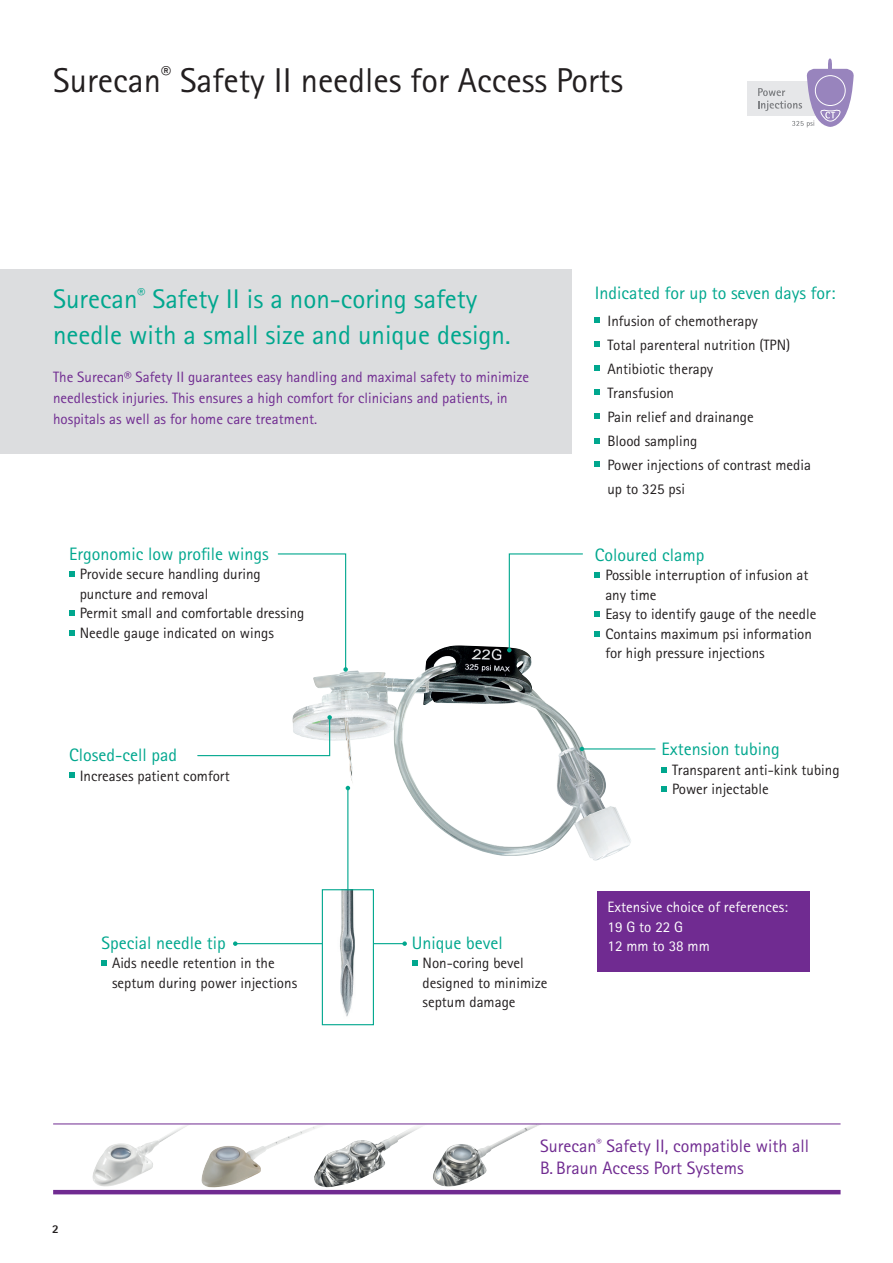
<style>
.page{position:relative;width:893px;height:1263px;background:#fff}
.page>*{position:absolute;margin:0;border:0;box-sizing:border-box;transform-origin:0 0}
.t1{font:34.5px "Rotis Sans Serif Pro";color:#231f20}
.t2{font:27px/36px "Rotis Sans Serif Pro";color:#00a78e}
.t3{font:18px "Rotis Sans Serif Pro";color:#00a78e}
.t4{font:18px/22.5px "Rotis Sans Serif Pro";color:#702b91}
.t5{font:15px/19.5px "Rotis Sans Serif Pro";color:#231f20}
.t6{font:15px/21px "Rotis Sans Serif Pro";color:#702b91}
.t7{font:15px/19.5px "Rotis Sans Serif Pro";color:#fff}
.t8{font:800 12px "Rotis Sans Serif Pro";color:#231f20}
</style>
<div class="page">
<div style="left:0;top:269px;width:572px;height:185px;background:#dcdddf"></div>
<div style="left:747px;top:81px;width:76px;height:35px;background:#e6e7e9"></div>
<svg style="left:758px;top:58px;width:96px;height:69px"></svg>
<svg style="left:595px;top:318px;width:5px;height:5px"></svg>
<svg style="left:595px;top:342px;width:5px;height:5px"></svg>
<svg style="left:595px;top:366px;width:5px;height:5px"></svg>
<svg style="left:595px;top:390px;width:5px;height:5px"></svg>
<svg style="left:595px;top:414px;width:5px;height:5px"></svg>
<svg style="left:595px;top:439px;width:5px;height:5px"></svg>
<svg style="left:595px;top:462px;width:5px;height:5px"></svg>
<svg style="left:101px;top:960px;width:5px;height:6px"></svg>
<img style="left:293px;top:645px;width:324px;height:215px">
<svg style="left:69px;top:773px;width:5px;height:5px"></svg>
<svg style="left:507px;top:553px;width:77px;height:99px"></svg>
<hr style="left:582px;top:748px;width:73px;height:1px;background:#00a78e">
<svg style="left:580px;top:747px;width:4px;height:4px"></svg>
<svg style="left:277px;top:553px;width:71px;height:119px"></svg>
<svg style="left:69px;top:571px;width:5px;height:6px"></svg>
<svg style="left:69px;top:610px;width:5px;height:6px"></svg>
<svg style="left:69px;top:630px;width:5px;height:5px"></svg>
<svg style="left:595px;top:573px;width:5px;height:5px"></svg>
<svg style="left:595px;top:612px;width:5px;height:5px"></svg>
<svg style="left:595px;top:631px;width:5px;height:5px"></svg>
<svg style="left:661px;top:767px;width:6px;height:5px"></svg>
<svg style="left:661px;top:786px;width:6px;height:6px"></svg>
<svg style="left:412px;top:960px;width:5px;height:6px"></svg>
<hr style="left:347px;top:788px;width:1px;height:103px;background:#00a78e">
<svg style="left:346px;top:786px;width:4px;height:4px"></svg>
<hr style="left:235px;top:943px;width:88px;height:1px;background:#00a78e">
<svg style="left:233px;top:941px;width:5px;height:5px"></svg>
<hr style="left:373px;top:943px;width:32px;height:1px;background:#00a78e">
<svg style="left:402px;top:941px;width:5px;height:5px"></svg>
<svg style="left:197px;top:715px;width:135px;height:42px"></svg>
<img style="left:340px;top:891px;width:15px;height:126px">
<div style="left:322px;top:889px;width:52px;height:136px;border:1px solid #00a78e"></div>
<img style="left:201px;top:1127px;width:128px;height:61px">
<img style="left:314px;top:1126px;width:108px;height:61px">
<img style="left:92px;top:1125px;width:96px;height:62px">
<img style="left:433px;top:1125px;width:106px;height:62px">
<hr style="left:53px;top:1190px;width:787px;height:4px;background:#702b91">
<hr style="left:53px;top:1124px;width:787px;height:1px;background:#702b91">
<div style="left:597px;top:891px;width:212px;height:81px;background:#702b91"></div>
<h1 class="t1" style="left:53px;top:60px;width:572px">Surecan<sup>®</sup> Safety II needles for Access Ports</h1>
<h2 class="t2" style="left:53px;top:281px;width:459px">Surecan<sup>®</sup> Safety II is a non-coring safety needle with a small size and unique design.</h2>
<p class="t6" style="left:53px;top:367px;width:477px">The Surecan® Safety II guarantees easy handling and maximal safety to minimize needlestick injuries. This ensures a high comfort for clinicians and patients, in hospitals as well as for home care treatment.</p>
<p class="t3" style="left:69px;top:543px;width:201px">Ergonomic low profile wings</p>
<p class="t5" style="left:80px;top:564px;width:226px">Provide secure handling during puncture and removal<br>Permit small and comfortable dressing<br>Needle gauge indicated on wings</p>
<p class="t3" style="left:69px;top:744px;width:109px">Closed-cell pad</p>
<p class="t5" style="left:80px;top:766px;width:151px">Increases patient comfort</p>
<p class="t3" style="left:101px;top:932px;width:126px">Special needle tip</p>
<p class="t5" style="left:112px;top:953px;width:187px">Aids needle retention in the septum during power injections</p>
<p class="t3" style="left:412px;top:932px;width:92px">Unique bevel</p>
<p class="t5" style="left:423px;top:953px;width:126px">Non-coring bevel designed to minimize septum damage</p>
<p class="t3" style="left:595px;top:282px;width:242px">Indicated for up to seven days for:</p>
<p class="t5" style="left:607px;top:309px;width:205px;line-height:24px">Infusion of chemotherapy<br>Total parenteral nutrition (TPN)<br>Antibiotic therapy<br>Transfusion<br>Pain relief and drainange<br>Blood sampling<br>Power injections of contrast media up to 325 psi</p>
<p class="t3" style="left:595px;top:544px;width:111px">Coloured clamp</p>
<p class="t5" style="left:605px;top:566px;width:213px">Possible interruption of infusion at any time<br>Easy to identify gauge of the needle<br>Contains maximum psi information for high pressure injections</p>
<p class="t3" style="left:661px;top:738px;width:120px">Extension tubing</p>
<p class="t5" style="left:672px;top:760px;width:169px">Transparent anti-kink tubing<br>Power injectable</p>
<p class="t7" style="left:608px;top:898px;width:182px">Extensive choice of references:<br>19 G to 22 G<br>12 mm to 38 mm</p>
<p class="t8" style="left:52px;top:1221px;width:8px">2</p>
<p class="t4" style="left:540px;top:1135px;width:270px">Surecan<sup>®</sup> Safety II, compatible with all<br>B. Braun Access Port Systems</p>
</div>
